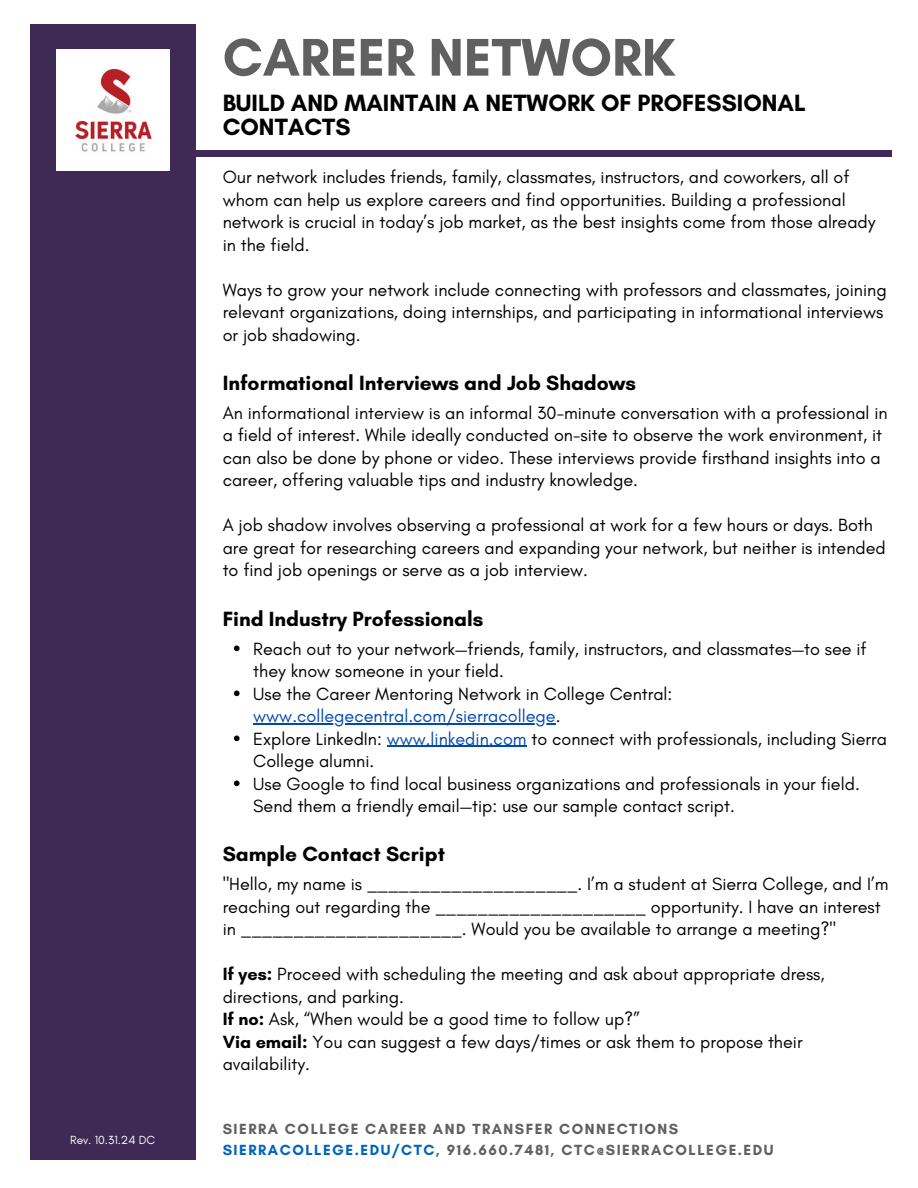
<style>
.page{position:relative;width:918px;height:1188px;background:#fff}
.page>*{position:absolute;margin:0;border:0;box-sizing:border-box;transform-origin:0 0}
.t1{font:700 54px "Glacial Indifference";color:#616061}
.t2{font:700 24px/23.7px "Glacial Indifference";color:#000}
.t3{font:700 21px "Glacial Indifference";color:#000}
.t4{font:18px/22.5px "Glacial Indifference";color:#000}
.t5{font:700 15px/21.3px "Glacial Indifference";letter-spacing:.1em;color:#616061}
.t6{font:12px "Glacial Indifference";color:#fff}
.s1{color:#004aad}
.s2{font-weight:700}
.s3{color:#0065bd}
</style>
<div class="page">
<div style="left:30px;top:25px;width:165px;height:1135px;background:#3f2a56"></div>
<img style="left:56px;top:49px;width:114px;height:122px">
<svg style="left:234px;top:646px;width:6px;height:5px"></svg>
<svg style="left:234px;top:691px;width:6px;height:5px"></svg>
<hr style="left:253px;top:723px;width:303px;height:1px;background:#004aad">
<hr style="left:387px;top:746px;width:140px;height:1px;background:#004aad">
<div style="left:190px;top:151px;width:702px;height:6px;background:#3f2a56"></div>
<svg style="left:234px;top:736px;width:6px;height:5px"></svg>
<svg style="left:234px;top:781px;width:6px;height:5px"></svg>
<p class="t6" style="left:70px;top:1132px;width:87px">Rev. 10.31.24 DC</p>
<h1 class="t1" style="left:223px;top:24px;width:454px">CAREER NETWORK</h1>
<h2 class="t2" style="left:223px;top:91px;width:585px">BUILD AND MAINTAIN A NETWORK OF PROFESSIONAL<br>CONTACTS</h2>
<p class="t4" style="left:223px;top:166px;width:654px">Our network includes friends, family, classmates, instructors, and coworkers, all of whom can help us explore careers and find opportunities. Building a professional network is crucial in today’s job market, as the best insights come from those already in the field.</p>
<p class="t4" style="left:223px;top:278px;width:666px">Ways to grow your network include connecting with professors and classmates, joining relevant organizations, doing internships, and participating in informational interviews or job shadowing.</p>
<h3 class="t3" style="left:223px;top:370px;width:415px">Informational Interviews and Job Shadows</h3>
<p class="t4" style="left:223px;top:401px;width:667px">An informational interview is an informal 30-minute conversation with a professional in a field of interest. While ideally conducted on-site to observe the work environment, it can also be done by phone or video. These interviews provide firsthand insights into a career, offering valuable tips and industry knowledge.</p>
<p class="t4" style="left:223px;top:514px;width:665px">A job shadow involves observing a professional at work for a few hours or days. Both are great for researching careers and expanding your network, but neither is intended to find job openings or serve as a job interview.</p>
<h3 class="t3" style="left:223px;top:606px;width:262px">Find Industry Professionals</h3>
<p class="t4" style="left:253px;top:637px;width:615px">Reach out to your network—friends, family, instructors, and classmates—to see if they know someone in your field.</p>
<p class="t4" style="left:253px;top:682px;width:421px">Use the Career Mentoring Network in College Central: <span class="s1">www.collegecentral.com/sierracollege</span>.</p>
<p class="t4" style="left:253px;top:727px;width:635px">Explore LinkedIn: <span class="s1">www.linkedin.com</span> to connect with professionals, including Sierra<br>College alumni.</p>
<p class="t4" style="left:253px;top:772px;width:608px">Use Google to find local business organizations and professionals in your field.<br>Send them a friendly email—tip: use our sample contact script.</p>
<h3 class="t3" style="left:223px;top:841px;width:224px">Sample Contact Script</h3>
<p class="t4" style="left:223px;top:873px;width:667px">"Hello, my name is ____________________. I’m a student at Sierra College, and I’m reaching out regarding the ____________________ opportunity. I have an interest in _____________________. Would you be available to arrange a meeting?"</p>
<p class="t4" style="left:223px;top:963px;width:604px"><span class="s2">If yes:</span> Proceed with scheduling the meeting and ask about appropriate dress, directions, and parking.</p>
<p class="t4" style="left:223px;top:1008px;width:419px"><span class="s2">If no:</span> Ask, “When would be a good time to follow up?”</p>
<p class="t4" style="left:223px;top:1030px;width:581px"><span class="s2">Via email:</span> You can suggest a few days/times or ask them to propose their availability.</p>
<p class="t5" style="left:223px;top:1118px;width:552px">SIERRA COLLEGE CAREER AND TRANSFER CONNECTIONS<br><span class="s3">SIERRACOLLEGE.EDU/CTC</span>, 916.660.7481, CTC@SIERRACOLLEGE.EDU</p>
</div>
